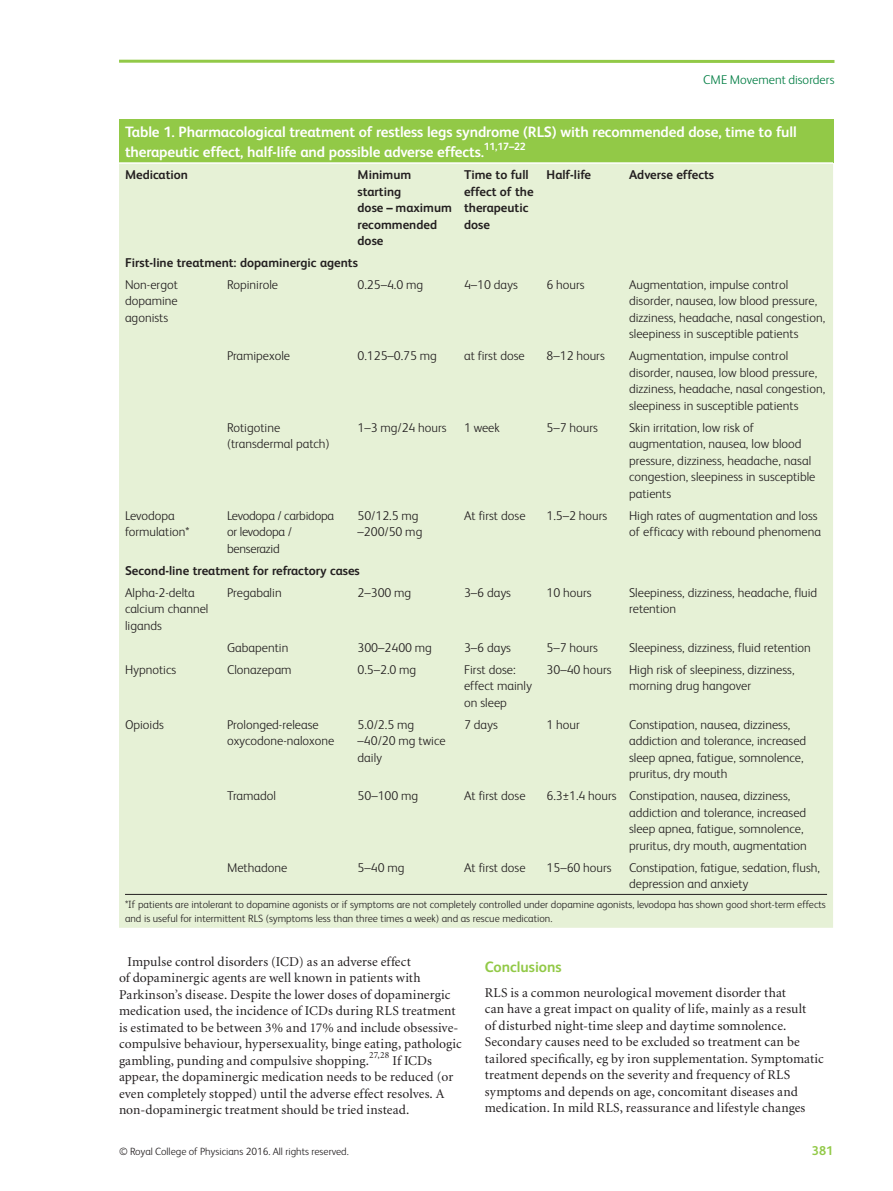
<style>
.page{position:relative;width:893px;height:1191px;background:#fff}
.page>*{position:absolute;margin:0;border:0;box-sizing:border-box;transform-origin:0 0}
.t1{font:700 15px/20.2px "FS Albert";letter-spacing:-.01em;color:#fff}
.t2{font:700 15px "FS Albert";color:#92c947}
.t3{font:13.5px/16.5px "Minion";letter-spacing:.005em;color:#231f20}
.t4{font:300 12.75px/16.5px "FS Albert";color:#231f20}
.t5{font:700 12.75px/16.5px "FS Albert";color:#231f20}
.t6{font:300 12.75px/16.5px "FS Albert";letter-spacing:-.02em;color:#231f20}
.t7{font:300 12.75px "FS Albert";letter-spacing:.005em;color:#007d43}
.t8{font:700 12.75px "FS Albert";color:#92c947}
.t9{font:300 10.5px/13.5px "FS Albert";color:#231f20}
.t10{font:700 10.5px "FS Albert";color:#fff}
</style>
<div class="page">
<hr style="left:119px;top:60px;width:715px;height:3px;background:#92c947">
<div style="left:119px;top:119px;width:714px;height:44px;background:#92c947"></div>
<div style="left:119px;top:164px;width:714px;height:763px;background:#e6f1d6"></div>
<hr style="left:119px;top:162px;width:714px;height:2px;background:#fff">
<hr style="left:125px;top:894px;width:702px;height:1px;background:#231f20">
<p class="t7" style="left:703px;top:75px;width:133px">CME Movement disorders</p>
<p class="t1" style="left:125px;top:123px;width:673px">Table 1. Pharmacological treatment of restless legs syndrome (RLS) with recommended dose, time to full therapeutic effect, half-life and possible adverse effects.</p>
<p class="t10" style="left:484px;top:142px;width:44px">11,17–22</p>
<p class="t5" style="left:125px;top:167px;width:65px">Medication</p>
<p class="t5" style="left:358px;top:167px;width:96px">Minimum starting<br>dose – maximum recommended dose</p>
<p class="t5" style="left:464px;top:167px;width:71px">Time to full effect of the therapeutic dose</p>
<p class="t5" style="left:547px;top:167px;width:46px">Half-life</p>
<p class="t5" style="left:629px;top:167px;width:87px">Adverse effects</p>
<p class="t5" style="left:125px;top:255px;width:234px">First-line treatment: dopaminergic agents</p>
<p class="t4" style="left:125px;top:278px;width:54px;text-align:justify">Non-ergot dopamine agonists</p>
<p class="t4" style="left:227px;top:278px;width:53px">Ropinirole</p>
<p class="t4" style="left:358px;top:278px;width:67px">0.25–4.0 mg</p>
<p class="t4" style="left:464px;top:278px;width:55px">4–10 days</p>
<p class="t4" style="left:547px;top:278px;width:40px">6 hours</p>
<p class="t4" style="left:629px;top:278px;width:198px">Augmentation, impulse control disorder, nausea, low blood pressure, dizziness, headache, nasal congestion, sleepiness in susceptible patients</p>
<p class="t4" style="left:227px;top:349px;width:65px">Pramipexole</p>
<p class="t4" style="left:358px;top:349px;width:81px">0.125–0.75 mg</p>
<p class="t4" style="left:464px;top:349px;width:62px">at first dose</p>
<p class="t4" style="left:547px;top:349px;width:60px">8–12 hours</p>
<p class="t4" style="left:629px;top:349px;width:198px">Augmentation, impulse control disorder, nausea, low blood pressure, dizziness, headache, nasal congestion, sleepiness in susceptible patients</p>
<p class="t4" style="left:227px;top:421px;width:104px">Rotigotine (transdermal patch)</p>
<p class="t4" style="left:358px;top:421px;width:91px">1–3 mg/24 hours</p>
<p class="t4" style="left:464px;top:421px;width:37px">1 week</p>
<p class="t4" style="left:547px;top:421px;width:53px">5–7 hours</p>
<p class="t4" style="left:629px;top:421px;width:188px">Skin irritation, low risk of augmentation, nausea, low blood pressure, dizziness, headache, nasal congestion, sleepiness in susceptible patients</p>
<p class="t4" style="left:125px;top:508px;width:66px">Levodopa formulation *</p>
<p class="t6" style="left:227px;top:508px;width:109px">Levodopa / carbidopa or levodopa / benserazid</p>
<p class="t4" style="left:358px;top:508px;width:66px">50/12.5 mg –200/50 mg</p>
<p class="t4" style="left:464px;top:508px;width:63px">At first dose</p>
<p class="t4" style="left:547px;top:508px;width:62px">1.5–2 hours</p>
<p class="t4" style="left:629px;top:508px;width:193px">High rates of augmentation and loss of efficacy with rebound phenomena</p>
<p class="t5" style="left:125px;top:563px;width:236px">Second-line treatment for refractory cases</p>
<p class="t4" style="left:125px;top:585px;width:85px">Alpha-2-delta calcium channel ligands</p>
<p class="t4" style="left:227px;top:585px;width:56px">Pregabalin</p>
<p class="t4" style="left:358px;top:585px;width:55px">2–300 mg</p>
<p class="t4" style="left:464px;top:585px;width:48px">3–6 days</p>
<p class="t4" style="left:547px;top:585px;width:46px">10 hours</p>
<p class="t4" style="left:629px;top:585px;width:190px">Sleepiness, dizziness, headache, fluid retention</p>
<p class="t4" style="left:227px;top:640px;width:63px">Gabapentin</p>
<p class="t4" style="left:358px;top:640px;width:76px">300–2400 mg</p>
<p class="t4" style="left:464px;top:640px;width:48px">3–6 days</p>
<p class="t4" style="left:547px;top:640px;width:53px">5–7 hours</p>
<p class="t4" style="left:629px;top:640px;width:183px">Sleepiness, dizziness, fluid retention</p>
<p class="t4" style="left:125px;top:662px;width:53px">Hypnotics</p>
<p class="t4" style="left:227px;top:662px;width:66px">Clonazepam</p>
<p class="t4" style="left:358px;top:662px;width:60px">0.5–2.0 mg</p>
<p class="t4" style="left:464px;top:662px;width:69px">First dose: effect mainly on sleep</p>
<p class="t4" style="left:547px;top:662px;width:67px">30–40 hours</p>
<p class="t4" style="left:629px;top:662px;width:167px">High risk of sleepiness, dizziness, morning drug hangover</p>
<p class="t4" style="left:125px;top:717px;width:40px">Opioids</p>
<p class="t4" style="left:227px;top:717px;width:109px">Prolonged-release oxycodone-naloxone</p>
<p class="t4" style="left:358px;top:717px;width:90px">5.0/2.5 mg –40/20 mg twice daily</p>
<p class="t4" style="left:464px;top:717px;width:35px">7 days</p>
<p class="t4" style="left:547px;top:717px;width:35px">1 hour</p>
<p class="t4" style="left:629px;top:717px;width:179px">Constipation, nausea, dizziness, addiction and tolerance, increased sleep apnea, fatigue, somnolence, pruritus, dry mouth</p>
<p class="t4" style="left:227px;top:789px;width:51px">Tramadol</p>
<p class="t4" style="left:358px;top:789px;width:62px">50–100 mg</p>
<p class="t4" style="left:464px;top:789px;width:63px">At first dose</p>
<p class="t4" style="left:629px;top:789px;width:179px;text-indent:-82px">6.3±1.4 hours Constipation, nausea, dizziness, addiction and tolerance, increased sleep apnea, fatigue, somnolence, pruritus, dry mouth, augmentation</p>
<p class="t4" style="left:227px;top:860px;width:62px">Methadone</p>
<p class="t4" style="left:358px;top:860px;width:48px">5–40 mg</p>
<p class="t4" style="left:464px;top:860px;width:63px">At first dose</p>
<p class="t4" style="left:547px;top:860px;width:67px">15–60 hours</p>
<p class="t4" style="left:629px;top:860px;width:192px">Constipation, fatigue, sedation, flush, depression and anxiety</p>
<p class="t9" style="left:125px;top:899px;width:702px">*If patients are intolerant to dopamine agonists or if symptoms are not completely controlled under dopamine agonists, levodopa has shown good short-term effects and is useful for intermittent RLS (symptoms less than three times a week) and as rescue medication.</p>
<p class="t3" style="left:119px;top:954px;width:344px;text-indent:9px">Impulse control disorders (ICD) as an adverse effect<br>of dopaminergic agents are well known in patients with Parkinson’s disease. Despite the lower doses of dopaminergic medication used, the incidence of ICDs during RLS treatment is estimated to be between 3% and 17% and include obsessive&shy;compulsive behaviour, hypersexuality, binge eating, pathologic gambling, punding and compulsive shopping. <sup>27,28</sup> If ICDs appear, the dopaminergic medication needs to be reduced (or even completely stopped) until the adverse effect resolves. A non-dopaminergic treatment should be tried instead.</p>
<p class="t2" style="left:485px;top:960px;width:79px">Conclusions</p>
<p class="t3" style="left:485px;top:985px;width:341px">RLS is a common neurological movement disorder that<br>can have a great impact on quality of life, mainly as a result<br>of disturbed night-time sleep and daytime somnolence.<br>Secondary causes need to be excluded so treatment can be tailored specifically, eg by iron supplementation. Symptomatic treatment depends on the severity and frequency of RLS symptoms and depends on age, concomitant diseases and medication. In mild RLS, reassurance and lifestyle changes</p>
<p class="t9" style="left:119px;top:1146px;width:231px">© Royal College of Physicians 2016. All rights reserved.</p>
<p class="t8" style="left:812px;top:1145px;width:23px">381</p>
</div>
